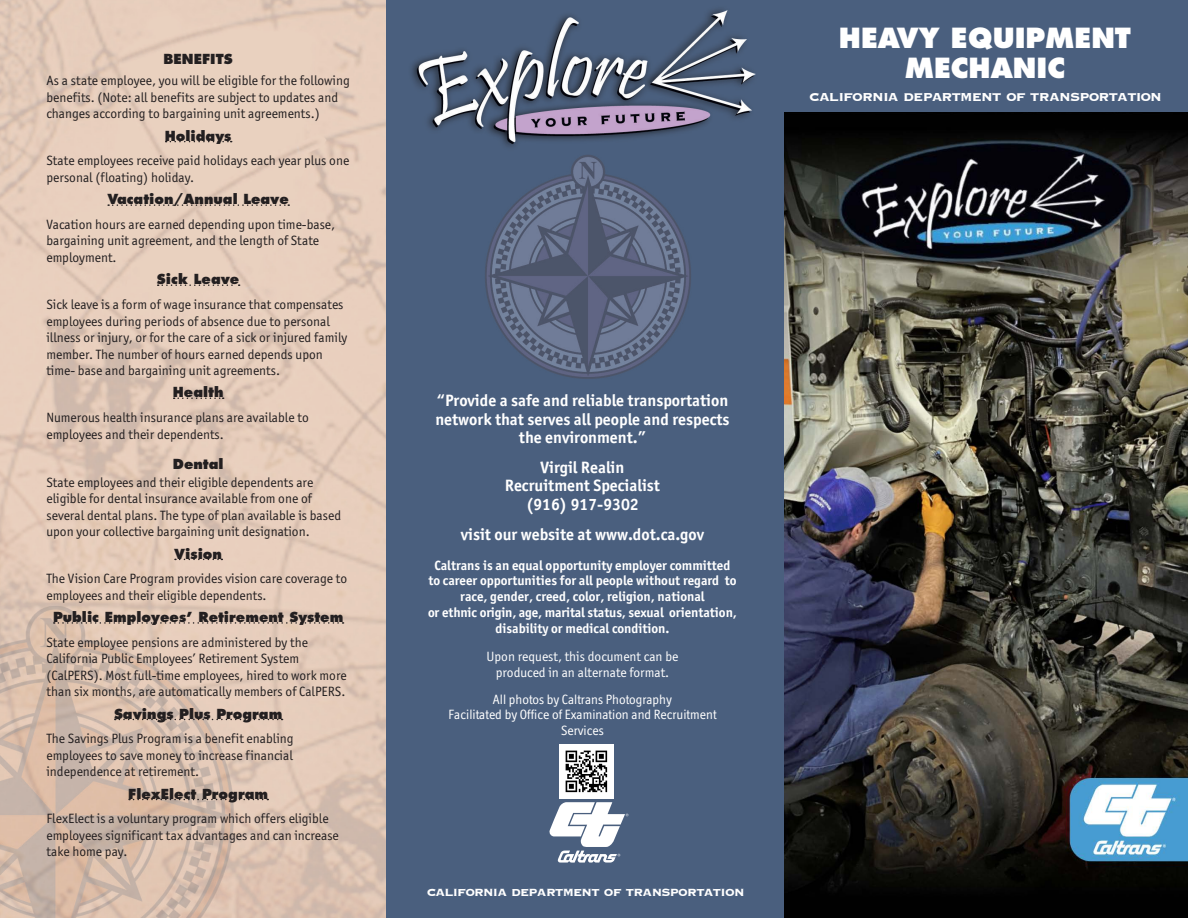
<style>
.page{position:relative;width:1188px;height:918px;background:#fff}
.page>*{position:absolute;margin:0;border:0;box-sizing:border-box;transform-origin:0 0}
.t1{font:800 27px/30px "Futura";color:#fff;text-align:center}
.t2{font:700 16.5px/18.5px "Officina Sans ITC Pro";color:#fff;text-align:center}
.t3{font:700 15px "Copperplate";letter-spacing:-.05em;color:#fff}
.t4{font:13.5px/16.5px "Officina Sans ITC Std";color:#231f20}
.t5{font:700 13.5px/15.8px "Officina Sans ITC Std";color:#fff;text-align:center}
.t6{font:800 13.5px "Futura";color:#231f20}
.t7{font:13.5px/15.8px "Officina Display ITC Std";color:#fff;text-align:center}
.t8{font:13.5px/15.8px "Officina Sans ITC Std";color:#fff;text-align:center}
.t9{font:700 13.5px "Copperplate";letter-spacing:-.05em;color:#fff}
</style>
<div class="page">
<img style="left:0;top:0;width:1188px;height:918px">
<svg style="left:166px;top:141px;width:66px;height:1px"></svg>
<svg style="left:108px;top:204px;width:181px;height:2px"></svg>
<svg style="left:158px;top:284px;width:82px;height:2px"></svg>
<svg style="left:174px;top:397px;width:50px;height:2px"></svg>
<svg style="left:175px;top:559px;width:47px;height:1px"></svg>
<svg style="left:54px;top:622px;width:290px;height:2px"></svg>
<svg style="left:115px;top:719px;width:168px;height:1px"></svg>
<svg style="left:129px;top:799px;width:139px;height:1px"></svg>
<svg style="left:549px;top:802px;width:79px;height:61px"></svg>
<img style="left:559px;top:745px;width:54px;height:54px">
<img style="left:785px;top:112px;width:403px;height:806px">
<h1 class="t6" style="left:164px;top:50px;width:71px">BENEFITS</h1>
<p class="t4" style="left:46px;top:73px;width:305px">As a state employee, you will be eligible for the following benefits. (Note: all benefits are subject to updates and changes according to bargaining unit agreements.)</p>
<h2 class="t6" style="left:165px;top:127px;width:68px">Holidays</h2>
<p class="t4" style="left:46px;top:153px;width:304px">State employees receive paid holidays each year plus one personal (floating) holiday.</p>
<h2 class="t6" style="left:107px;top:191px;width:183px">Vacation/Annual Leave</h2>
<p class="t4" style="left:46px;top:216px;width:290px">Vacation hours are earned depending upon time-base, bargaining unit agreement, and the length of State employment.</p>
<h2 class="t6" style="left:157px;top:271px;width:84px">Sick Leave</h2>
<p class="t4" style="left:46px;top:296px;width:302px">Sick leave is a form of wage insurance that compensates employees during periods of absence due to personal illness or injury, or for the care of a sick or injured family member. The number of hours earned depends upon time- base and bargaining unit agreements.</p>
<h2 class="t6" style="left:173px;top:384px;width:52px">Health</h2>
<p class="t4" style="left:46px;top:409px;width:264px">Numerous health insurance plans are available to employees and their dependents.</p>
<h2 class="t6" style="left:173px;top:455px;width:52px">Dental</h2>
<p class="t4" style="left:46px;top:474px;width:296px">State employees and their eligible dependents are eligible for dental insurance available from one of several dental plans. The type of plan available is based upon your collective bargaining unit designation.</p>
<h2 class="t6" style="left:174px;top:545px;width:49px">Vision</h2>
<p class="t4" style="left:46px;top:570px;width:302px">The Vision Care Program provides vision care coverage to employees and their eligible dependents.</p>
<h2 class="t6" style="left:53px;top:608px;width:292px">Public Employees’ Retirement System</h2>
<p class="t4" style="left:46px;top:634px;width:302px">State employee pensions are administered by the California Public Employees’ Retirement System (CalPERS). Most full-time employees, hired to work more than six months, are automatically members of CalPERS.</p>
<h2 class="t6" style="left:114px;top:705px;width:170px">Savings Plus Program</h2>
<p class="t4" style="left:46px;top:730px;width:249px;text-align:justify">The Savings Plus Program is a benefit enabling employees to save money to increase financial independence at retirement.</p>
<h2 class="t6" style="left:128px;top:785px;width:141px">FlexElect Program</h2>
<p class="t4" style="left:46px;top:810px;width:294px">FlexElect is a voluntary program which offers eligible employees significant tax advantages and can increase take home pay.</p>
<h1 class="t1" style="left:839px;top:23px;width:294px">HEAVY EQUIPMENT<br>MECHANIC</h1>
<h2 class="t3" style="left:809px;top:87px;width:354px">CALIFORNIA DEPARTMENT OF TRANSPORTATION</h2>
<p class="t2" style="left:435px;top:391px;width:296px">“Provide a safe and reliable transportation network that serves all people and respects the environment.”</p>
<h1 class="t2" style="left:505px;top:458px;width:157px">Virgil Realin<br>Recruitment Specialist (916) 917-9302</h1>
<p class="t2" style="left:461px;top:525px;width:245px">visit our website at www.dot.ca.gov</p>
<p class="t5" style="left:428px;top:557px;width:310px">Caltrans is an equal opportunity employer committed to career opportunities for all people without regard to race, gender, creed, color, religion, national<br>or ethnic origin, age, marital status, sexual orientation, disability or medical condition.</p>
<p class="t8" style="left:487px;top:649px;width:193px">Upon request, this document can be produced in an alternate format.</p>
<p class="t7" style="left:448px;top:691px;width:270px">All photos by Caltrans Photography<br>Facilitated by Office of Examination and Recruitment</p>
<p class="t7" style="left:561px;top:723px;width:44px">Services</p>
<p class="t9" style="left:427px;top:884px;width:320px">CALIFORNIA DEPARTMENT OF TRANSPORTATION</p>
</div>
